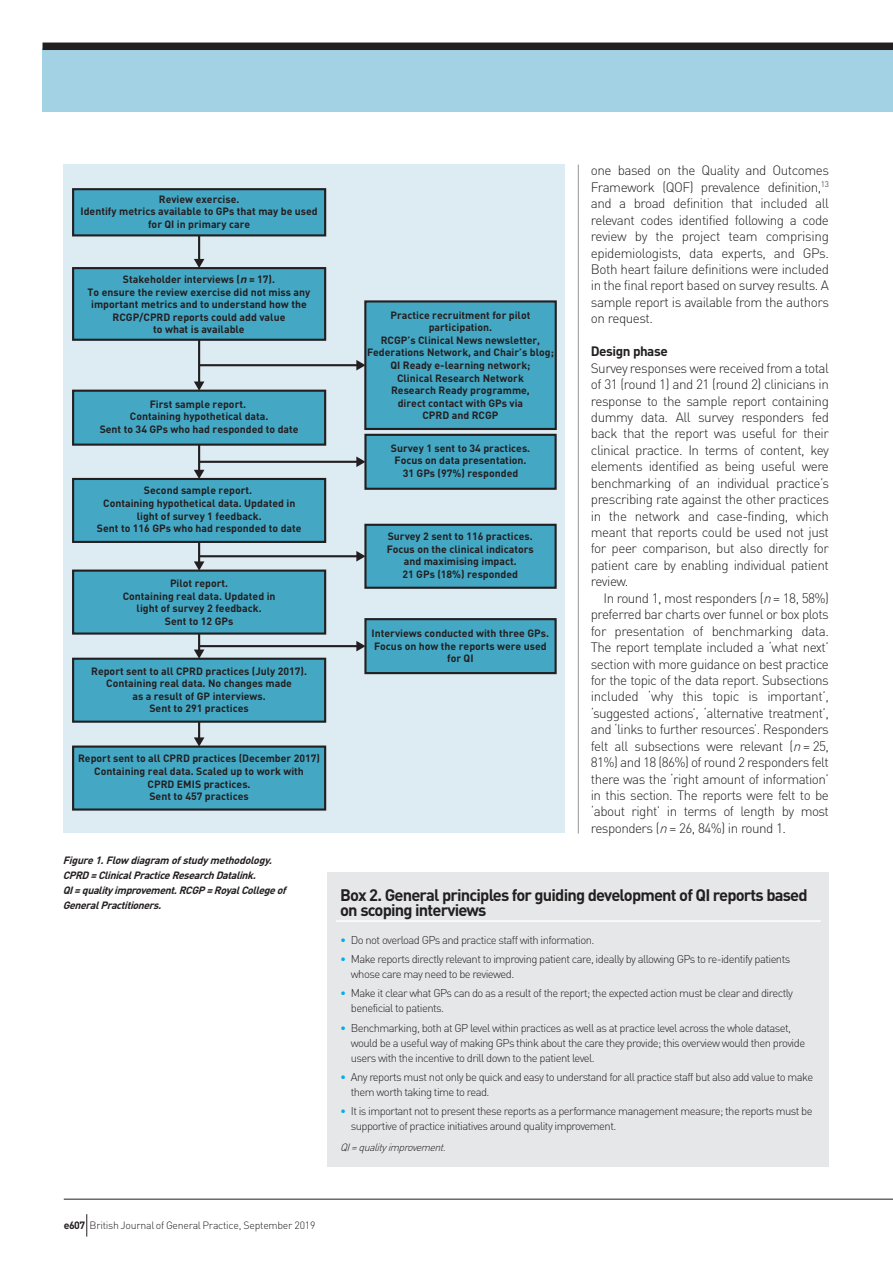
<style>
.page{position:relative;width:893px;height:1263px;background:#fff}
.page>*{position:absolute;margin:0;border:0;box-sizing:border-box;transform-origin:0 0}
.t1{font:700 16.5px/15px "DIN";letter-spacing:-.05em;color:#231f20}
.t2{font:300 13.5px/16.5px "DIN";letter-spacing:-.035em;color:#231f20;text-align:justify}
.t3{font:700 13.5px "DIN";letter-spacing:-.035em;color:#231f20}
.t4{font:300 11.25px/15px "DIN";letter-spacing:-.05em;color:#231f20}
.t5{font:700 10.5px/12.6px "DIN";color:#231f20;text-align:center}
.t6{font:italic 700 10.5px/15px "DIN";color:#231f20}
.t7{font:300 10.5px "DIN";letter-spacing:-.025em;color:#231f20}
.t8{font:italic 300 10.5px "DIN";color:#231f20}
.s1{font-family:"Helvetica";font-style:italic}
.s2{font-style:italic}
.s3{color:#00aeef}
.s4{font-weight:700}
</style>
<div class="page">
<div style="left:43px;top:48px;width:850px;height:64px;background:#a2d2e3"></div>
<div style="left:43px;top:43px;width:850px;height:7px;background:#231f20"></div>
<hr style="left:578px;top:165px;width:1px;height:668px;background:#939598">
<div style="left:64px;top:165px;width:501px;height:668px;background:#ddecf3"></div>
<div style="left:73px;top:189px;width:252px;height:46px;background:#44a8c5"></div>
<div style="left:72px;top:188px;width:254px;height:48px;border:2px solid #231f20"></div>
<div style="left:365px;top:301px;width:191px;height:128px;background:#44a8c5"></div>
<div style="left:364px;top:300px;width:193px;height:130px;border:2px solid #231f20"></div>
<div style="left:365px;top:525px;width:191px;height:63px;background:#44a8c5"></div>
<div style="left:364px;top:524px;width:193px;height:65px;border:2px solid #231f20"></div>
<svg style="left:72px;top:233px;width:255px;height:578px"></svg>
<svg style="left:194px;top:259px;width:10px;height:9px"></svg>
<hr style="left:198px;top:340px;width:2px;height:43px;background:#231f20">
<svg style="left:194px;top:381px;width:10px;height:10px"></svg>
<hr style="left:198px;top:445px;width:2px;height:26px;background:#231f20">
<svg style="left:194px;top:470px;width:10px;height:9px"></svg>
<hr style="left:198px;top:542px;width:2px;height:21px;background:#231f20">
<svg style="left:194px;top:561px;width:10px;height:10px"></svg>
<svg style="left:194px;top:633px;width:10px;height:26px"></svg>
<svg style="left:194px;top:722px;width:10px;height:25px"></svg>
<hr style="left:199px;top:364px;width:159px;height:2px;background:#231f20">
<svg style="left:356px;top:360px;width:10px;height:10px"></svg>
<hr style="left:199px;top:461px;width:159px;height:2px;background:#231f20">
<svg style="left:356px;top:456px;width:8px;height:11px"></svg>
<hr style="left:199px;top:555px;width:159px;height:2px;background:#231f20">
<svg style="left:356px;top:551px;width:10px;height:10px"></svg>
<hr style="left:199px;top:645px;width:159px;height:2px;background:#231f20">
<svg style="left:356px;top:641px;width:8px;height:10px"></svg>
<div style="left:365px;top:435px;width:191px;height:54px;background:#44a8c5"></div>
<div style="left:364px;top:434px;width:193px;height:56px;border:2px solid #231f20"></div>
<div style="left:365px;top:619px;width:191px;height:54px;background:#44a8c5"></div>
<div style="left:364px;top:618px;width:193px;height:56px;border:2px solid #231f20"></div>
<div style="left:327px;top:872px;width:502px;height:295px;background:#e6e7e9"></div>
<hr style="left:336px;top:920px;width:485px;height:2px;background:#fff">
<hr style="left:64px;top:1199px;width:829px;height:1px;background:#231f20">
<svg style="left:86px;top:1214px;width:1px;height:22px"></svg>
<p class="t5" style="left:81px;top:192px;width:239px">Review exercise.<br>Identify metrics available to GPs that may be used for QI in primary care</p>
<p class="t5" style="left:88px;top:272px;width:224px">Stakeholder interviews (<span class="s1">n</span> = 17).<br>To ensure the review exercise did not miss any important metrics and to understand how the RCGP/CPRD reports could add value<br>to what is available</p>
<p class="t5" style="left:100px;top:397px;width:201px">First sample report.<br>Containing hypothetical data.<br>Sent to 34 GPs who had responded to date</p>
<p class="t5" style="left:97px;top:484px;width:206px">Second sample report.<br>Containing hypothetical data. Updated in light of survey 1 feedback.<br>Sent to 116 GPs who had responded to date</p>
<p class="t5" style="left:123px;top:576px;width:154px">Pilot report.<br>Containing real data. Updated in light of survey 2 feedback.<br>Sent to 12 GPs</p>
<p class="t5" style="left:91px;top:664px;width:217px">Report sent to all CPRD practices (July 2017).<br>Containing real data. No changes made<br>as a result of GP interviews.<br>Sent to 291 practices</p>
<p class="t5" style="left:78px;top:752px;width:244px">Report sent to all CPRD practices (December 2017)<br>Containing real data. Scaled up to work with<br>CPRD EMIS practices.<br>Sent to 457 practices</p>
<p class="t6" style="left:63px;top:852px;width:228px">Figure1.Flow diagram ofstudy methodology.<br>CPRD = ClinicalPracticeResearchDatalink.<br>QI = quality improvement.RCGP = RoyalCollegeof GeneralPractitioners.</p>
<p class="t5" style="left:367px;top:308px;width:188px">Practice recruitment for pilot participation.<br>RCGP’s Clinical News newsletter,<br>Federations Network, and Chair’s blog;<br>QI Ready e-learning network;<br>Clinical Research Network<br>Research Ready programme,<br>direct contact with GPs via<br>CPRD and RCGP</p>
<p class="t5" style="left:391px;top:441px;width:141px">Survey 1 sent to 34 practices.<br>Focus on data presentation.<br>31 GPs (97%) responded</p>
<p class="t5" style="left:387px;top:530px;width:149px">Survey 2 sent to 116 practices.<br>Focus on the clinical indicators and maximising impact.<br>21 GPs (18%) responded</p>
<p class="t5" style="left:372px;top:627px;width:179px">Interviews conducted with three GPs.<br>Focus on how the reports were used for QI</p>
<p class="t2" style="left:591px;top:162px;width:240px">one based on the Quality and Outcomes Framework (QOF) prevalence definition,<sup>13 </sup>and a broad definition that included all relevant codes identified following a code review by the project team comprising epidemiologists, data experts, and GPs.<br>Both heart failure definitions were included in the final report based on survey results. A sample report is available from the authors on request.</p>
<p class="t3" style="left:591px;top:342px;width:78px">Design phase</p>
<p class="t2" style="left:591px;top:359px;width:240px">Survey responses were received from a total of 31 (round 1) and 21 (round 2) clinicians in response to the sample report containing dummy data. All survey responders fed back that the report was useful for their clinical practice. In terms of content, key elements identified as being useful were benchmarking of an individual practice’s prescribing rate against the other practices in the network and case-finding, which meant that reports could be used not just for peer comparison, but also directly for patient care by enabling individual patient review.</p>
<p class="t2" style="left:591px;top:589px;width:240px;text-indent:13px">In round 1, most responders (<span class="s2">n</span>= 18, 58%) preferred bar charts over funnel or box plots for presentation of benchmarking data.<br>The report template included a ‘what next’ section with more guidance on best practice for the topic of the data report. Subsections included ‘why this topic is important’, ‘suggested actions’, ‘alternative treatment’, and ‘links to further resources’. Responders felt all subsections were relevant (<span class="s2">n</span>= 25, 81%) and 18 (86%) of round 2 responders felt there was the ‘right amount of information’ in this section. The reports were felt to be ‘about right’ in terms of length by most responders (<span class="s2">n</span>= 26, 84%) in round 1.</p>
<p class="t1" style="left:340px;top:887px;width:469px">Box 2. General principles for guiding development of QI reports based on scoping interviews</p>
<p class="t4" style="left:340px;top:932px;width:256px"><span class="s3">•</span> Do not overload GPs and practice staff with information.</p>
<p class="t4" style="left:351px;top:951px;width:441px;text-indent:-11px"><span class="s3">•</span> Make reports directly relevant to improving patient care, ideally by allowing GPs to re-identify patients whose care may need to be reviewed.</p>
<p class="t4" style="left:351px;top:986px;width:444px;text-indent:-11px"><span class="s3">•</span> Make it clear what GPs can do as a result of the report; the expected action must be clear and directly beneficial to patients.</p>
<p class="t4" style="left:351px;top:1020px;width:456px;text-indent:-11px"><span class="s3">•</span> Benchmarking, both at GP level within practices as well as at practice level across the whole dataset, would be a useful way of making GPs think about the care they provide; this overview would then provide users with the incentive to drill down to the patient level.</p>
<p class="t4" style="left:351px;top:1069px;width:464px;text-indent:-11px"><span class="s3">•</span> Any reports must not only be quick and easy to understand for all practice staff but also add value to make them worth taking time to read.</p>
<p class="t4" style="left:351px;top:1103px;width:463px;text-indent:-11px"><span class="s3">•</span> It is important not to present these reports as a performance management measure; the reports must be supportive of practice initiatives around quality improvement.</p>
<p class="t8" style="left:340px;top:1141px;width:110px">QI = qualityimprovement.</p>
<p class="t7" style="left:64px;top:1218px;width:253px"><span class="s4">e607</span> British Journal of General Practice, September 2019</p>
</div>
